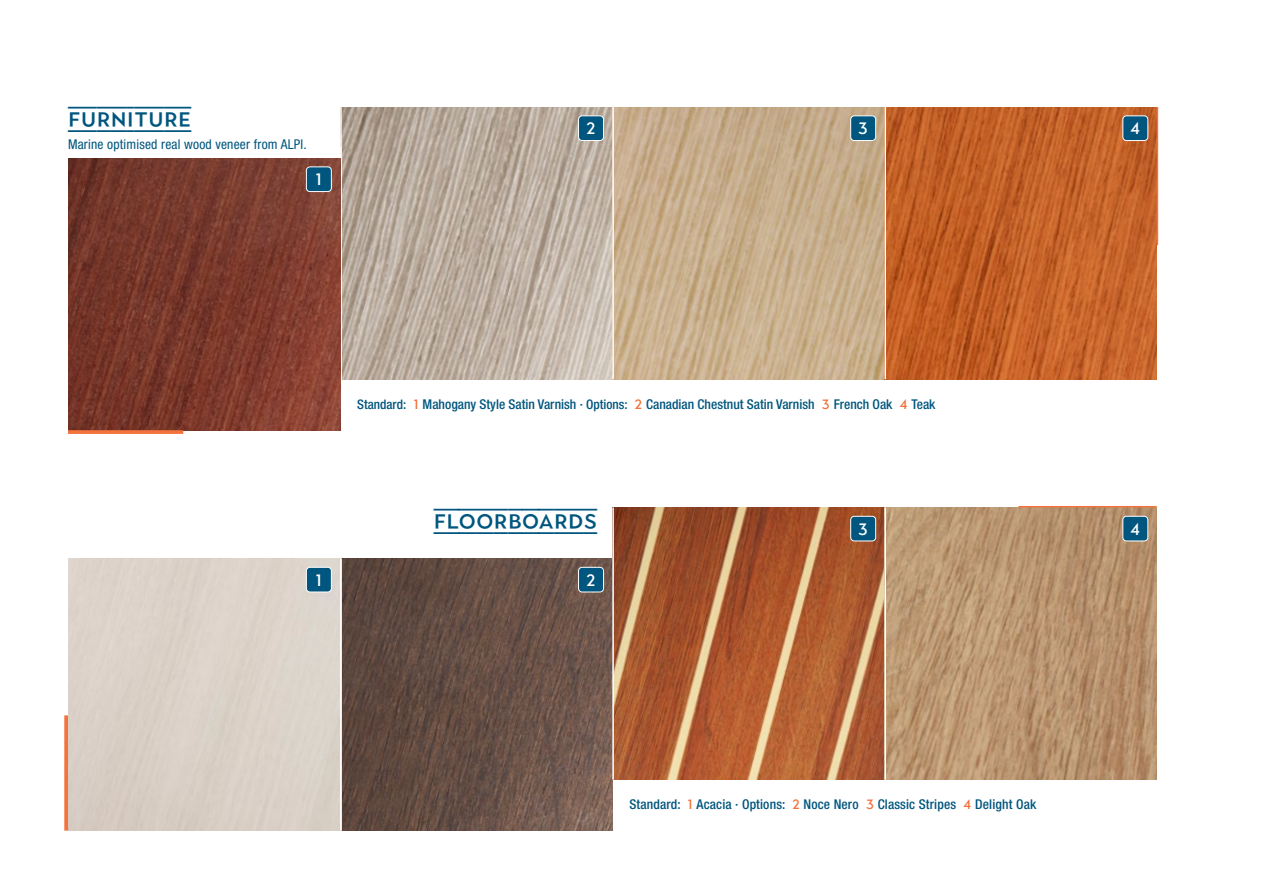
<style>
.page{position:relative;width:1263px;height:893px;background:#fff}
.page>*{position:absolute;margin:0;border:0;box-sizing:border-box;transform-origin:0 0}
.t1{font:36px "Town 70 Accent Regular 2";color:#00567e}
.Fliesstext{font:500 16.5px "Town 80 Text";color:#fff}
.Fliesstext-2{font:500 condensed 13.5px "Helvetica Neue LT Pro";color:#00567e}
.Fliesstext-3{font:condensed 13.5px "Helvetica Neue LT Pro";letter-spacing:.015em;color:#00567e}
.s1{font-size:13.2px}
.s2{font-family:"Town 80 Text";font-stretch:normal;color:#f3733d}
</style>
<div class="page">
<img style="left:614px;top:507px;width:543px;height:273px">
<img style="left:68px;top:558px;width:544px;height:273px">
<img style="left:342px;top:107px;width:815px;height:272px">
<hr style="left:340px;top:558px;width:2px;height:273px;background:#fff">
<hr style="left:884px;top:507px;width:2px;height:273px;background:#fff">
<hr style="left:1018px;top:506px;width:139px;height:1px;background:#f3733d">
<hr style="left:884px;top:107px;width:2px;height:272px;background:#fff">
<hr style="left:612px;top:107px;width:2px;height:272px;background:#fff">
<hr style="left:1157px;top:107px;width:1px;height:138px;background:#f3733d">
<svg style="left:64px;top:715px;width:4px;height:116px"></svg>
<img style="left:68px;top:158px;width:272px;height:272px">
<svg style="left:68px;top:430px;width:115px;height:4px"></svg>
<div style="left:306px;top:167px;width:25px;height:25px;background:#00567e;border-radius:4px"></div>
<div style="left:306px;top:167px;width:26px;height:25px;border:1px solid #fff;border-radius:4px"></div>
<div style="left:306px;top:567px;width:25px;height:25px;background:#00567e;border-radius:4px"></div>
<div style="left:306px;top:567px;width:26px;height:25px;border:1px solid #fff;border-radius:4px"></div>
<div style="left:578px;top:116px;width:25px;height:25px;background:#00567e;border-radius:4px"></div>
<div style="left:578px;top:116px;width:26px;height:25px;border:1px solid #fff;border-radius:4px"></div>
<div style="left:578px;top:567px;width:25px;height:25px;background:#00567e;border-radius:4px"></div>
<div style="left:578px;top:567px;width:26px;height:25px;border:1px solid #fff;border-radius:4px"></div>
<div style="left:851px;top:116px;width:25px;height:25px;background:#00567e;border-radius:4px"></div>
<div style="left:850px;top:116px;width:26px;height:25px;border:1px solid #fff;border-radius:4px"></div>
<div style="left:851px;top:516px;width:25px;height:25px;background:#00567e;border-radius:4px"></div>
<div style="left:850px;top:516px;width:26px;height:25px;border:1px solid #fff;border-radius:4px"></div>
<div style="left:1123px;top:116px;width:25px;height:25px;background:#00567e;border-radius:4px"></div>
<div style="left:1122px;top:116px;width:26px;height:25px;border:1px solid #fff;border-radius:4px"></div>
<div style="left:1123px;top:516px;width:25px;height:25px;background:#00567e;border-radius:4px"></div>
<div style="left:1122px;top:516px;width:26px;height:25px;border:1px solid #fff;border-radius:4px"></div>
<p class="t1" style="left:68px;top:99px;width:125px">FURNITURE</p>
<p class="Fliesstext-3" style="left:68px;top:136px;width:240px">Marine optimised real wood veneer from ALPI.</p>
<p class="Fliesstext" style="left:316px;top:169px;width:8px">1</p>
<p class="Fliesstext" style="left:586px;top:118px;width:10px">2</p>
<p class="Fliesstext" style="left:858px;top:118px;width:11px">3</p>
<p class="Fliesstext-2" style="left:357px;top:396px;width:580px"><span class="s1">Standard:</span> <span class="s2">1</span> Mahogany Style Satin Varnish · <span class="s1">Options:</span> <span class="s2">2</span> Canadian Chestnut Satin Varnish <span class="s2">3</span> French Oak <span class="s2">4</span> Teak</p>
<p class="Fliesstext" style="left:316px;top:569px;width:8px">1</p>
<p class="t1" style="left:434px;top:501px;width:165px">FLOORBOARDS</p>
<p class="Fliesstext" style="left:586px;top:569px;width:10px">2</p>
<p class="Fliesstext" style="left:858px;top:518px;width:11px">3</p>
<p class="Fliesstext-2" style="left:629px;top:796px;width:408px">Standard: <span class="s2">1</span> Acacia · Options: <span class="s2">2</span> Noce Nero <span class="s2">3</span> Classic Stripes <span class="s2">4</span> Delight Oak</p>
<p class="Fliesstext" style="left:1130px;top:118px;width:11px">4</p>
<p class="Fliesstext" style="left:1130px;top:518px;width:11px">4</p>
</div>
